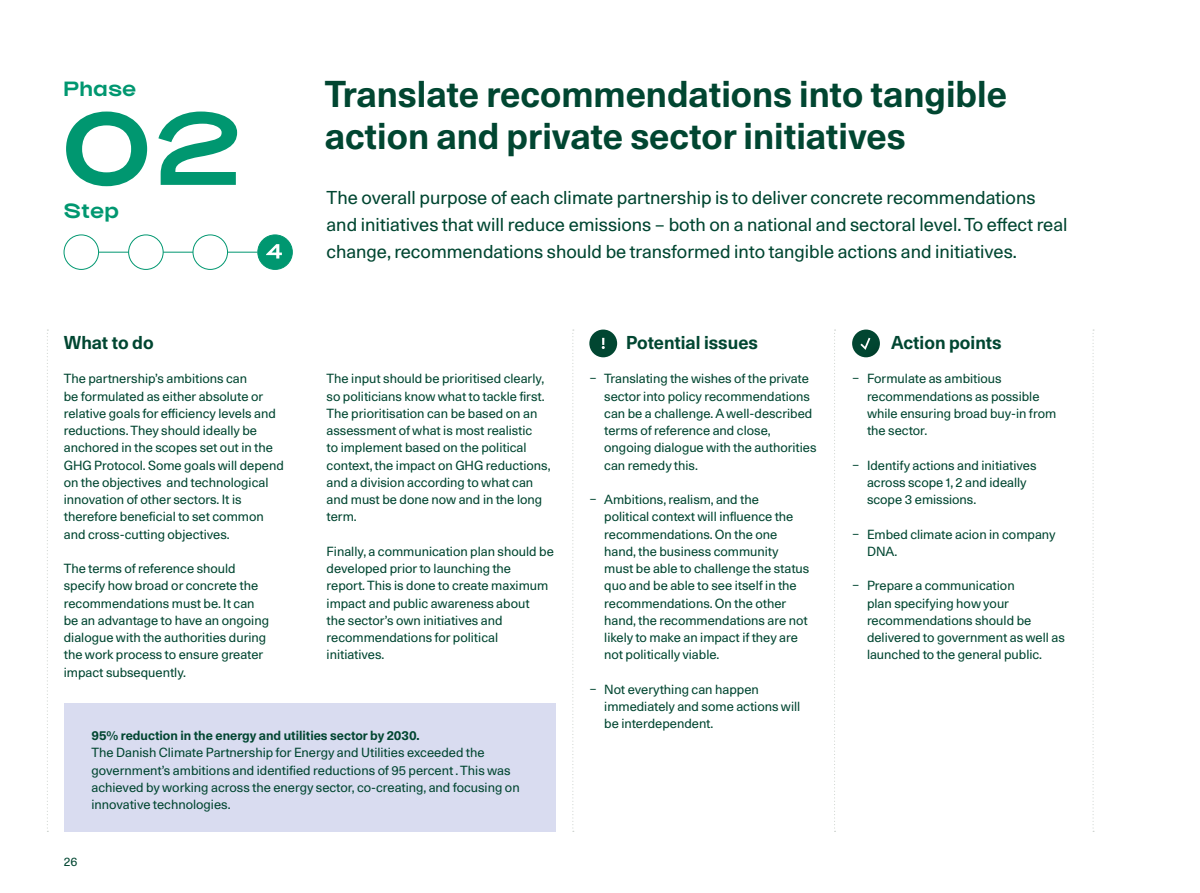
<style>
.page{position:relative;width:1200px;height:893px;background:#fff}
.page>*{position:absolute;margin:0;border:0;box-sizing:border-box;transform-origin:0 0}
.ES_PARTNERSKAB_Rubri{font:700 90px "Broad Sans";color:#009770}
.SOG_Rubrik_24_34{font:700 36px "Unica 77 LL";color:#014631}
.SoG_Manchet{font:18px/27px "Unica 77 LL";color:#014631}
.SOG_Brød_8_5_11_5{font:700 18px "Unica 77 LL";color:#014631}
.ES_PARTNERSKAB_Rubri-2{font:700 18px "Broad Sans";letter-spacing:.05em;color:#009770}
.SOG_Brød_8_5_11_5-2{font:12.75px/17.2px "Unica 77 LL";color:#014631}
.SOG_Label{font:12px "Unica 77 LL";color:#014631}
.s1{font-weight:700}
</style>
<div class="page">
<svg style="left:47px;top:330px;width:1px;height:502px"></svg>
<svg style="left:572px;top:330px;width:1px;height:502px"></svg>
<svg style="left:834px;top:330px;width:1px;height:502px"></svg>
<svg style="left:1092px;top:333px;width:1px;height:499px"></svg>
<div style="left:589px;top:330px;width:28px;height:27px;background:#014631;border-radius:50%"></div>
<svg style="left:601px;top:338px;width:3px;height:11px"></svg>
<hr style="left:99px;top:252px;width:158px;height:1px;background:#009770">
<div style="left:64px;top:235px;width:35px;height:35px;border:1px solid #009770;border-radius:50%"></div>
<div style="left:129px;top:235px;width:34px;height:34px;background:#fff;border-radius:50%"></div>
<div style="left:128px;top:235px;width:35px;height:35px;border:1px solid #009770;border-radius:50%"></div>
<div style="left:258px;top:235px;width:34px;height:34px;background:#009770;border-radius:50%"></div>
<svg style="left:266px;top:244px;width:16px;height:15px"></svg>
<div style="left:257px;top:235px;width:35px;height:35px;border:1px solid #009770;border-radius:50%"></div>
<div style="left:193px;top:235px;width:34px;height:34px;background:#fff;border-radius:50%"></div>
<div style="left:193px;top:235px;width:35px;height:35px;border:1px solid #009770;border-radius:50%"></div>
<div style="left:64px;top:703px;width:491px;height:129px;background:#d9dcf0"></div>
<div style="left:851px;top:330px;width:28px;height:27px;background:#014631;border-radius:50%"></div>
<div style="left:863px;top:341px;width:16px;height:16px;background:#000;opacity:.75"></div>
<svg style="left:860px;top:337px;width:11px;height:14px"></svg>
<hr style="left:1199px;top:0;width:1px;height:893px;background:#3eb49a">
<p class="ES_PARTNERSKAB_Rubri-2" style="left:64px;top:78px;width:74px">Phase</p>
<p class="ES_PARTNERSKAB_Rubri" style="left:64px;top:95px;width:177px">02</p>
<p class="ES_PARTNERSKAB_Rubri-2" style="left:64px;top:200px;width:56px">Step</p>
<p class="SOG_Rubrik_24_34" style="left:324px;top:70px;width:683px">Translate recommendations into tangible</p>
<p class="SOG_Rubrik_24_34" style="left:324px;top:112px;width:582px">action and private sector initiatives</p>
<p class="SoG_Manchet" style="left:326px;top:183px;width:742px">The overall purpose of each climate partnership is to deliver concrete recommendations and initiatives that will reduce emissions – both on a national and sectoral level. To effect real change, recommendations should be transformed into tangible actions and initiatives.</p>
<p class="SOG_Brød_8_5_11_5" style="left:64px;top:330px;width:91px">What to do</p>
<p class="SOG_Brød_8_5_11_5" style="left:626px;top:330px;width:133px">Potential issues</p>
<p class="SOG_Brød_8_5_11_5" style="left:890px;top:330px;width:112px">Action points</p>
<p class="SOG_Brød_8_5_11_5-2" style="left:64px;top:370px;width:221px">The partnership’s ambitions can<br>be formulated as either absolute or relative goals for efficiency levels and reductions. They should ideally be anchored in the scopes set out in the GHG Protocol. Some goals will depend on the objectives and technological innovation of other sectors. It is therefore beneficial to set common</p>
<p class="SOG_Brød_8_5_11_5-2" style="left:64px;top:525px;width:167px">and cross-cutting objectives.</p>
<p class="SOG_Brød_8_5_11_5-2" style="left:64px;top:560px;width:196px">The terms of reference should specify how broad or concrete the recommendations must be. It can</p>
<p class="SOG_Brød_8_5_11_5-2" style="left:64px;top:611px;width:207px">be an advantage to have an ongoing</p>
<p class="SOG_Brød_8_5_11_5-2" style="left:64px;top:629px;width:204px">dialogue with the authorities during</p>
<p class="SOG_Brød_8_5_11_5-2" style="left:64px;top:646px;width:201px">the work process to ensure greater impact subsequently.</p>
<p class="SOG_Brød_8_5_11_5-2" style="left:326px;top:370px;width:225px">The input should be prioritised clearly, so politicians know what to tackle first.<br>The prioritisation can be based on an assessment of what is most realistic<br>to implement based on the political context, the impact on GHG reductions, and a division according to what can and must be done now and in the long term.</p>
<p class="SOG_Brød_8_5_11_5-2" style="left:326px;top:542px;width:229px">Finally, a communication plan should be developed prior to launching the</p>
<p class="SOG_Brød_8_5_11_5-2" style="left:326px;top:577px;width:223px">report. This is done to create maximum</p>
<p class="SOG_Brød_8_5_11_5-2" style="left:326px;top:594px;width:204px">impact and public awareness about</p>
<p class="SOG_Brød_8_5_11_5-2" style="left:326px;top:611px;width:177px">the sector’s own initiatives and recommendations for political initiatives.</p>
<p class="SOG_Brød_8_5_11_5-2" style="left:91px;top:727px;width:429px"><span class="s1">95% reduction in the energy and utilities sector by 2030.<br></span>The Danish Climate Partnership for Energy and Utilities exceeded the government’s ambitions and identified reductions of 95 percent . This was achieved by working across the energy sector, co-creating, and focusing on innovative technologies.</p>
<p class="SOG_Label" style="left:64px;top:854px;width:15px">26</p>
<p class="SOG_Brød_8_5_11_5-2" style="left:604px;top:370px;width:214px;text-indent:-15px">– Translating the wishes of the private sector into policy recommendations can be a challenge. A well-described terms of reference and close, ongoing dialogue with the authorities can remedy this.</p>
<p class="SOG_Brød_8_5_11_5-2" style="left:604px;top:491px;width:206px;text-indent:-15px">– Ambitions, realism, and the<br>political context will influence the recommendations. On the one hand, the business community must be able to challenge the status quo and be able to see itself in the recommendations. On the other hand, the recommendations are not likely to make an impact if they are not politically viable.</p>
<p class="SOG_Brød_8_5_11_5-2" style="left:604px;top:680px;width:197px;text-indent:-15px">– Not everything can happen immediately and some actions will be interdependent.</p>
<p class="SOG_Brød_8_5_11_5-2" style="left:866px;top:370px;width:191px;text-indent:-15px">– Formulate as ambitious recommendations as possible while ensuring broad buy-in from the sector.</p>
<p class="SOG_Brød_8_5_11_5-2" style="left:866px;top:456px;width:171px;text-indent:-15px">– Identify actions and initiatives across scope 1, 2 and ideally scope 3 emissions.</p>
<p class="SOG_Brød_8_5_11_5-2" style="left:866px;top:525px;width:190px;text-indent:-15px">– Embed climate acion in company<br>DNA.</p>
<p class="SOG_Brød_8_5_11_5-2" style="left:866px;top:577px;width:199px;text-indent:-15px">– Prepare a communication<br>plan specifying how your recommendations should be delivered to government as well as launched to the general public.</p>
</div>
